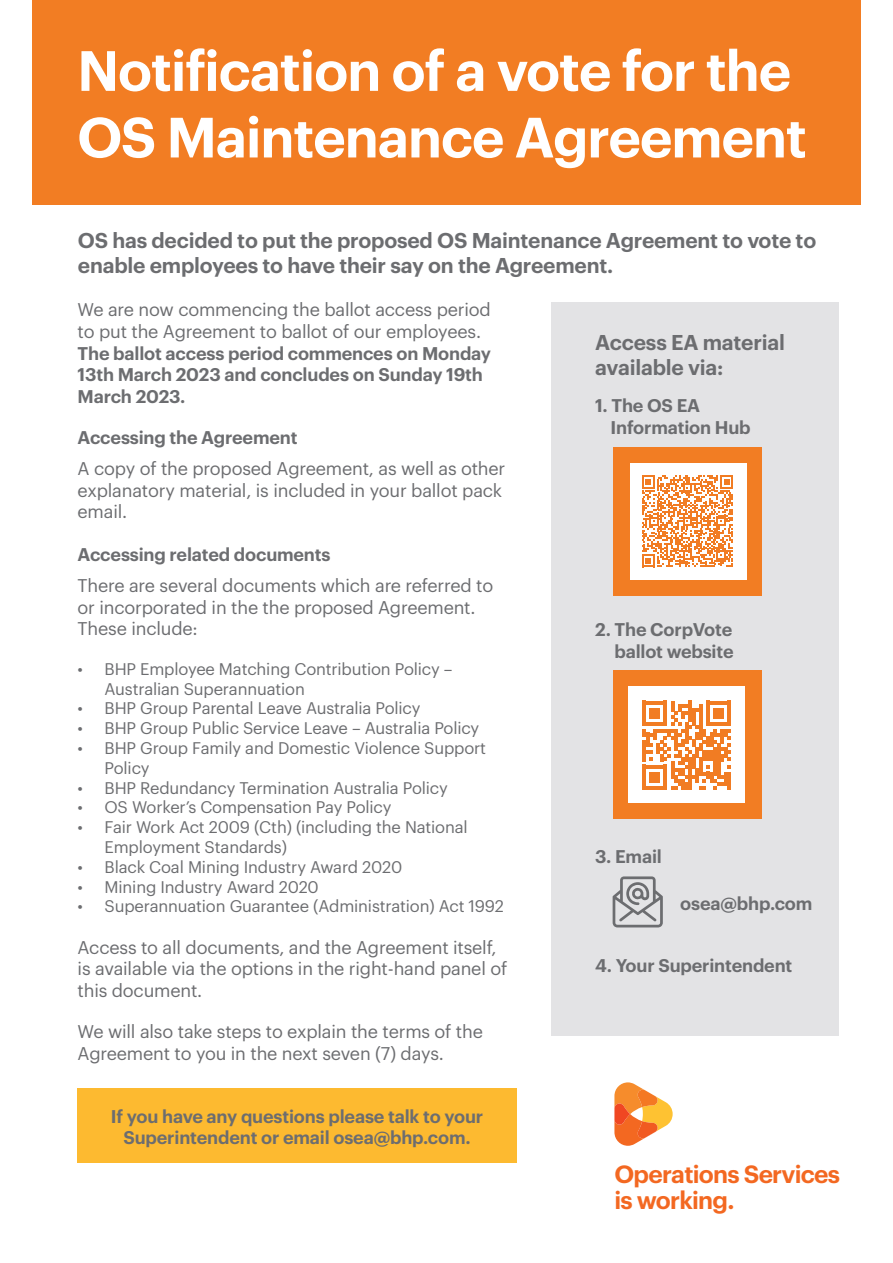
<style>
.page{position:relative;width:893px;height:1263px;background:#fff}
.page>*{position:absolute;margin:0;border:0;box-sizing:border-box;transform-origin:0 0}
.t1{font:600 55.5px/66.6px "Graphik";letter-spacing:-.02em;color:#fff}
.t2{font:600 24.45px/26.4px "Graphik";letter-spacing:-.03em;color:#f36821}
.t3{font:600 21px/25.2px "Graphik";letter-spacing:-.01em;color:#6c6d70}
.t4{font:600 18px/21.6px "Graphik";letter-spacing:-.01em;color:#6c6d70}
.t5{font:18px/21.6px "Graphik";letter-spacing:-.01em;color:#6c6d70}
.t6{font:16.5px/19.8px "Graphik";letter-spacing:-.01em;color:#6c6d70}
.s1{font-weight:400}
</style>
<div class="page">
<div style="left:78px;top:1088px;width:439px;height:75px;background:#fdba30"></div>
<div style="left:32px;top:0;width:828px;height:204px;background:#f27d23"></div>
<svg style="left:614px;top:1082px;width:59px;height:64px"></svg>
<div style="left:552px;top:303px;width:287px;height:733px;background:#e3e3e5"></div>
<svg style="left:613px;top:876px;width:50px;height:51px"></svg>
<div style="left:613px;top:447px;width:148px;height:149px;background:#f27d23"></div>
<div style="left:630px;top:463px;width:116px;height:117px;background:#fff"></div>
<svg style="left:642px;top:475px;width:91px;height:92px"></svg>
<div style="left:613px;top:670px;width:148px;height:149px;background:#f27d23"></div>
<div style="left:628px;top:686px;width:117px;height:117px;background:#fff"></div>
<svg style="left:642px;top:701px;width:89px;height:89px"></svg>
<p class="t1" style="left:77px;top:33px;width:731px">Notification of a vote for the<br>OS Maintenance Agreement</p>
<p class="t3" style="left:78px;top:226px;width:740px">OS has decided to put the proposed OS Maintenance Agreement to vote to enable employees to have their say on the Agreement.</p>
<p class="t4" style="left:78px;top:298px;width:415px"><span class="s1">We are now commencing the ballot access period to put the Agreement to ballot of our employees.<br></span>The ballot access period commences on Monday 13th March 2023 and concludes on Sunday 19th March 2023.</p>
<p class="t4" style="left:78px;top:425px;width:221px">Accessing the Agreement</p>
<p class="t5" style="left:78px;top:456px;width:429px">A copy of the proposed Agreement, as well as other explanatory material, is included in your ballot pack email.</p>
<p class="t4" style="left:78px;top:542px;width:254px">Accessing related documents</p>
<p class="t5" style="left:78px;top:573px;width:417px">There are several documents which are referred to or incorporated in the the proposed Agreement.<br>These include:</p>
<p class="t6" style="left:105px;top:657px;width:349px;text-indent:-27px">• BHP Employee Matching Contribution Policy –<br>Australian Superannuation</p>
<p class="t6" style="left:78px;top:697px;width:344px">• BHP Group Parental Leave Australia Policy</p>
<p class="t6" style="left:78px;top:717px;width:403px">• BHP Group Public Service Leave – Australia Policy</p>
<p class="t6" style="left:105px;top:737px;width:383px;text-indent:-27px">• BHP Group Family and Domestic Violence Support<br>Policy</p>
<p class="t6" style="left:78px;top:776px;width:372px">• BHP Redundancy Termination Australia Policy</p>
<p class="t6" style="left:78px;top:796px;width:315px">• OS Worker’s Compensation Pay Policy</p>
<p class="t6" style="left:105px;top:816px;width:365px;text-indent:-27px">• Fair Work Act 2009 (Cth) (including the National<br>Employment Standards)</p>
<p class="t6" style="left:78px;top:855px;width:326px">• Black Coal Mining Industry Award 2020</p>
<p class="t6" style="left:78px;top:875px;width:243px">• Mining Industry Award 2020</p>
<p class="t6" style="left:78px;top:895px;width:428px">• Superannuation Guarantee (Administration) Act 1992</p>
<p class="t5" style="left:78px;top:935px;width:431px">Access to all documents, and the Agreement itself, is available via the options in the right-hand panel of this document.</p>
<p class="t5" style="left:78px;top:1019px;width:407px">We will also take steps to explain the terms of the<br>Agreement to you in the next seven (7) days.</p>
<p class="t4" style="left:111px;top:1104px;width:374px;text-align:center">If you have any questions please talk to your<br>Superintendent or email osea@bhp.com.</p>
<p class="t3" style="left:595px;top:328px;width:191px">Access EA material</p>
<p class="t3" style="left:595px;top:353px;width:130px">available via:</p>
<p class="t4" style="left:595px;top:393px;width:106px">1. The OS EA</p>
<p class="t4" style="left:611px;top:415px;width:142px">Information Hub</p>
<p class="t4" style="left:595px;top:617px;width:140px;text-align:right">2. The CorpVote ballot website</p>
<p class="t4" style="left:595px;top:844px;width:68px">3. Email</p>
<p class="t4" style="left:680px;top:891px;width:134px">osea@bhp.com</p>
<p class="t4" style="left:595px;top:953px;width:199px">4. Your Superintendent</p>
<p class="t2" style="left:614px;top:1159px;width:227px">Operations Services is working.</p>
</div>
